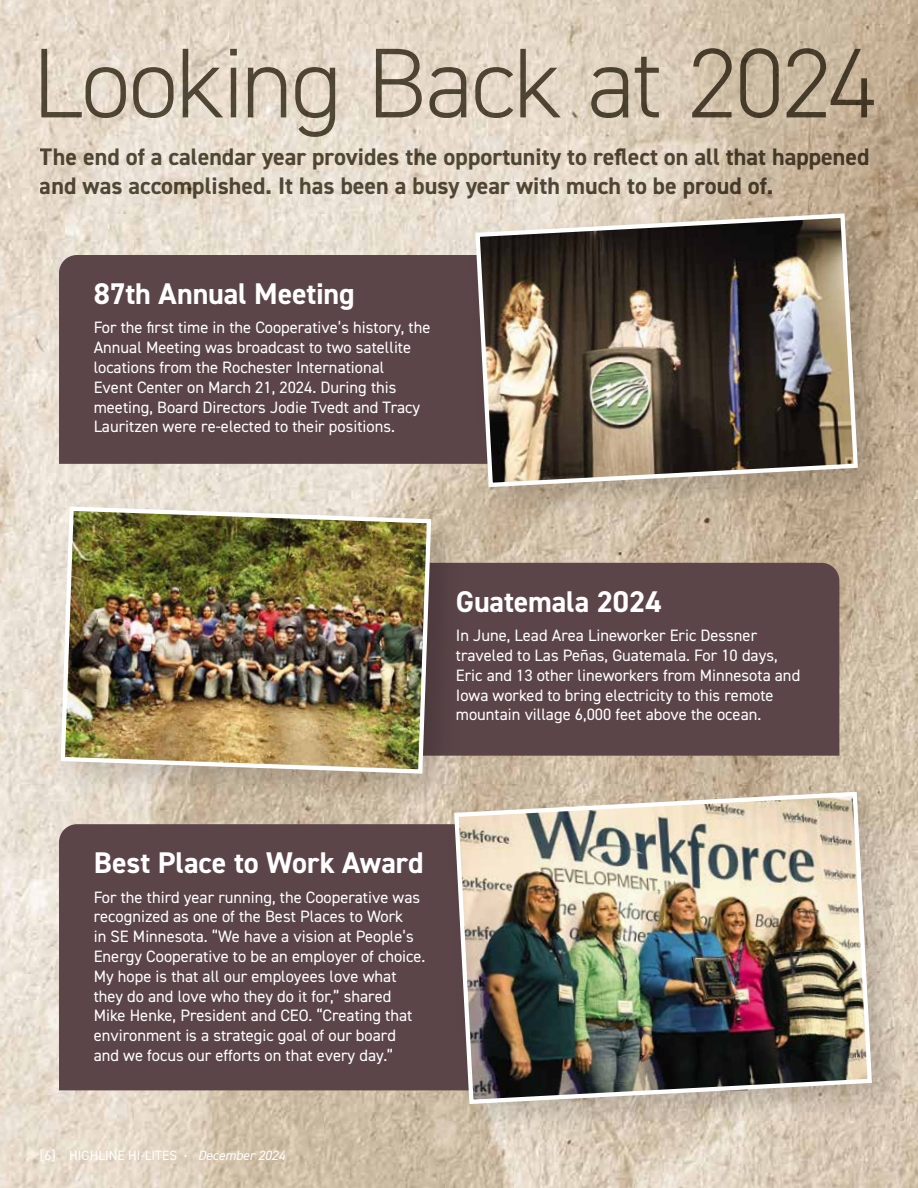
<style>
.page{position:relative;width:918px;height:1188px;background:#fff}
.page>*{position:absolute;margin:0;border:0;box-sizing:border-box;transform-origin:0 0}
.t1{font:300 99.45px "DIN2014";letter-spacing:-.02em;color:#585141}
.t2{font:700 30px "DIN2014";letter-spacing:-.005em;color:#fff}
.t3{font:700 24px/28.8px "DIN2014";color:#585141}
.t4{font:16.5px/19.8px "DIN2014";color:#fff}
.t5{font:13.5px "DIN2014";color:#fff}
.s1{font-size:12px}
.s2{font-style:italic}
</style>
<div class="page">
<img style="left:0;top:0;width:918px;height:1188px">
<div style="left:59px;top:255px;width:407px;height:209px;background:#5b4549"></div>
<div style="left:466px;top:204px;width:429px;height:320px;background:#000;opacity:.16"></div>
<img style="left:473px;top:211px;width:387px;height:278px">
<div style="left:59px;top:824px;width:386px;height:266px;background:#5b4549"></div>
<div style="left:445px;top:782px;width:464px;height:360px;background:#000;opacity:.16"></div>
<img style="left:452px;top:790px;width:422px;height:316px">
<div style="left:469px;top:563px;width:370px;height:193px;background:#5b4549"></div>
<div style="left:51px;top:497px;width:418px;height:315px;background:#000;opacity:.16"></div>
<img style="left:58px;top:504px;width:375px;height:272px">
<h1 class="t1" style="left:32px;top:23px;width:846px">Looking Back at 2024</h1>
<h3 class="t3" style="left:40px;top:142px;width:831px">The end of a calendar year provides the opportunity to reflect on all that happened and was accomplished. It has been a busy year with much to be proud of.</h3>
<h2 class="t2" style="left:94px;top:274px;width:262px">87th Annual Meeting</h2>
<p class="t4" style="left:94px;top:318px;width:338px">For the first time in the Cooperative’s history, the Annual Meeting was broadcast to two satellite locations from the Rochester International<br>Event Center on March 21, 2024. During this meeting, Board Directors Jodie Tvedt and Tracy Lauritzen were re-elected to their positions.</p>
<h2 class="t2" style="left:456px;top:582px;width:207px">Guatemala 2024</h2>
<p class="t4" style="left:456px;top:625px;width:346px">In June, Lead Area Lineworker Eric Dessner traveled to Las Peñas, Guatemala. For 10 days, Eric and 13 other lineworkers from Minnesota and Iowa worked to bring electricity to this remote mountain village 6,000 feet above the ocean.</p>
<h2 class="t2" style="left:94px;top:843px;width:332px">Best Place to Work Award</h2>
<p class="t4" style="left:94px;top:887px;width:333px">For the third year running, the Cooperative was recognized as one of the Best Places to Work<br>in SE Minnesota. “We have a vision at People’s Energy Cooperative to be an employer of choice.<br>My hope is that all our employees love what they do and love who they do it for,” shared Mike Henke, President and CEO. “Creating that environment is a strategic goal of our board<br>and we focus our efforts on that every day.”</p>
<p class="t5" style="left:40px;top:1146px;width:247px">[6] HIGHLINE HI-LITES <span class="s1">•</span> <span class="s2">December 2024</span></p>
</div>
